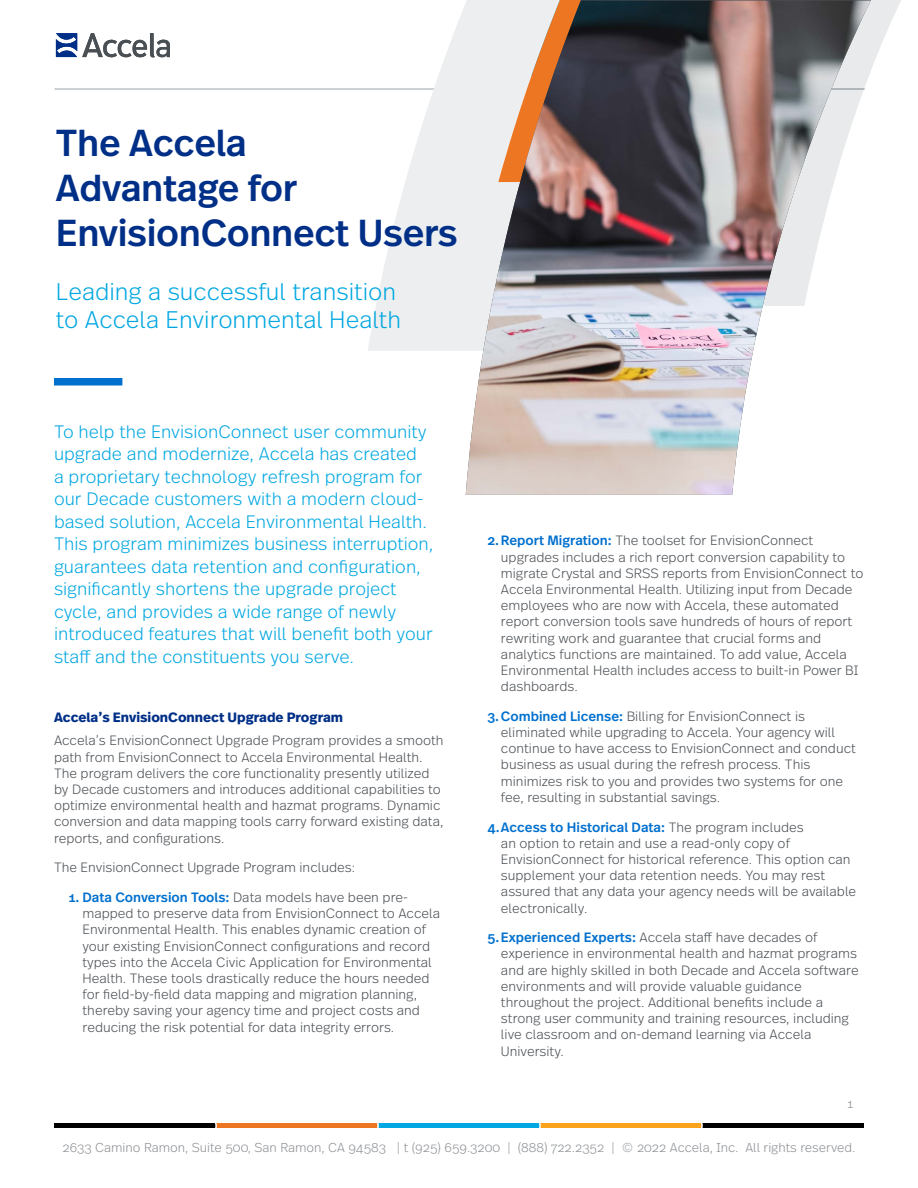
<style>
.page{position:relative;width:918px;height:1188px;background:#fff}
.page>*{position:absolute;margin:0;border:0;box-sizing:border-box;transform-origin:0 0}
.t1{font:500 37.5px/45px "Real Text OT";letter-spacing:-.01em;color:#002f87}
.t2{font:300 24px/28.5px "Real Text OT";color:#00a7e1}
.t3{font:300 18px/22.5px "Real Text OT";color:#00a7e1}
.t4{font:300 13.5px/16.2px "Real Text OT";color:#4a4f54}
.t5{font:700 13.5px "Real Text OT";color:#002f87}
.t6{font:300 12.9px "Real Text OT";color:#8d9094}
.s1{font-weight:500;color:#0070ce}
</style>
<div class="page">
<div style="left:54px;top:1123px;width:163px;height:5px;background:#000"></div>
<div style="left:216px;top:1123px;width:163px;height:5px;background:#ed7623"></div>
<div style="left:378px;top:1123px;width:163px;height:5px;background:#00a7e1"></div>
<div style="left:540px;top:1123px;width:163px;height:5px;background:#faa21b"></div>
<div style="left:702px;top:1123px;width:162px;height:5px;background:#000"></div>
<svg style="left:56px;top:33px;width:114px;height:24px"></svg>
<hr style="left:55px;top:88px;width:810px;height:2px;background:#bdc2c5">
<svg style="left:368px;top:3px;width:98px;height:348px;fill:#eceeef"></svg>
<div style="left:54px;top:378px;width:68px;height:8px;background:#0070ce"></div>
<svg style="left:467px;top:0;width:434px;height:69px"></svg>
<img style="left:466px;top:1px;width:405px;height:494px">
<h1 class="t1" style="left:56px;top:121px;width:403px">The Accela<br>Advantage for<br>EnvisionConnect Users</h1>
<h2 class="t2" style="left:56px;top:277px;width:347px">Leading a successful transition to Accela Environmental Health</h2>
<p class="t3" style="left:54px;top:420px;width:381px">To help the EnvisionConnect user community upgrade and modernize, Accela has created<br>a proprietary technology refresh program for our Decade customers with a modern cloud&shy;based solution, Accela Environmental Health.<br>This program minimizes business interruption, guarantees data retention and configuration, significantly shortens the upgrade project cycle, and provides a wide range of newly introduced features that will benefit both your staff and the constituents you serve.</p>
<p class="t5" style="left:54px;top:709px;width:291px">Accela’s EnvisionConnect Upgrade Program</p>
<p class="t4" style="left:54px;top:733px;width:391px">Accela’s EnvisionConnect Upgrade Program provides a smooth path from EnvisionConnect to Accela Environmental Health.<br>The program delivers the core functionality presently utilized by Decade customers and introduces additional capabilities to optimize environmental health and hazmat programs. Dynamic conversion and data mapping tools carry forward existing data, reports, and configurations.</p>
<p class="t4" style="left:54px;top:860px;width:303px">The EnvisionConnect Upgrade Program includes:</p>
<p class="t4" style="left:82px;top:889px;width:359px;text-indent:-14px"><span class="s1">1. Data Conversion Tools:</span> Data models have been pre&shy;mapped to preserve data from EnvisionConnect to Accela Environmental Health. This enables dynamic creation of your existing EnvisionConnect configurations and record types into the Accela Civic Application for Environmental Health. These tools drastically reduce the hours needed for field-by-field data mapping and migration planning, thereby saving your agency time and project costs and reducing the risk potential for data integrity errors.</p>
<p class="t4" style="left:501px;top:533px;width:364px;text-indent:-14px"><span class="s1">2.Report Migration:</span> The toolset for EnvisionConnect upgrades includes a rich report conversion capability to migrate Crystal and SRSS reports from EnvisionConnect to Accela Environmental Health. Utilizing input from Decade employees who are now with Accela, these automated report conversion tools save hundreds of hours of report rewriting work and guarantee that crucial forms and analytics functions are maintained. To add value, Accela Environmental Health includes access to built-in Power BI dashboards.</p>
<p class="t4" style="left:501px;top:708px;width:356px;text-indent:-14px"><span class="s1">3.Combined License:</span> Billing for EnvisionConnect is eliminated while upgrading to Accela. Your agency will continue to have access to EnvisionConnect and conduct business as usual during the refresh process. This minimizes risk to you and provides two systems for one fee, resulting in substantial savings.</p>
<p class="t4" style="left:501px;top:819px;width:357px;text-indent:-14px"><span class="s1">4.Access to Historical Data:</span> The program includes<br>an option to retain and use a read-only copy of EnvisionConnect for historical reference. This option can supplement your data retention needs. You may rest assured that any data your agency needs will be available electronically.</p>
<p class="t4" style="left:501px;top:930px;width:359px;text-indent:-14px"><span class="s1">5.Experienced Experts:</span> Accela staff have decades of experience in environmental health and hazmat programs and are highly skilled in both Decade and Accela software environments and will provide valuable guidance throughout the project. Additional benefits include a strong user community and training resources, including live classroom and on-demand learning via Accela University.</p>
<p class="t6" style="left:847px;top:1095px;width:8px">1</p>
<p class="t6" style="left:62px;top:1140px;width:795px">2633 Camino Ramon, Suite 500, San Ramon, CA 94583 | t (925) 659.3200 | (888) 722.2352 | © 2022 Accela, Inc. All rights reserved.</p>
</div>
